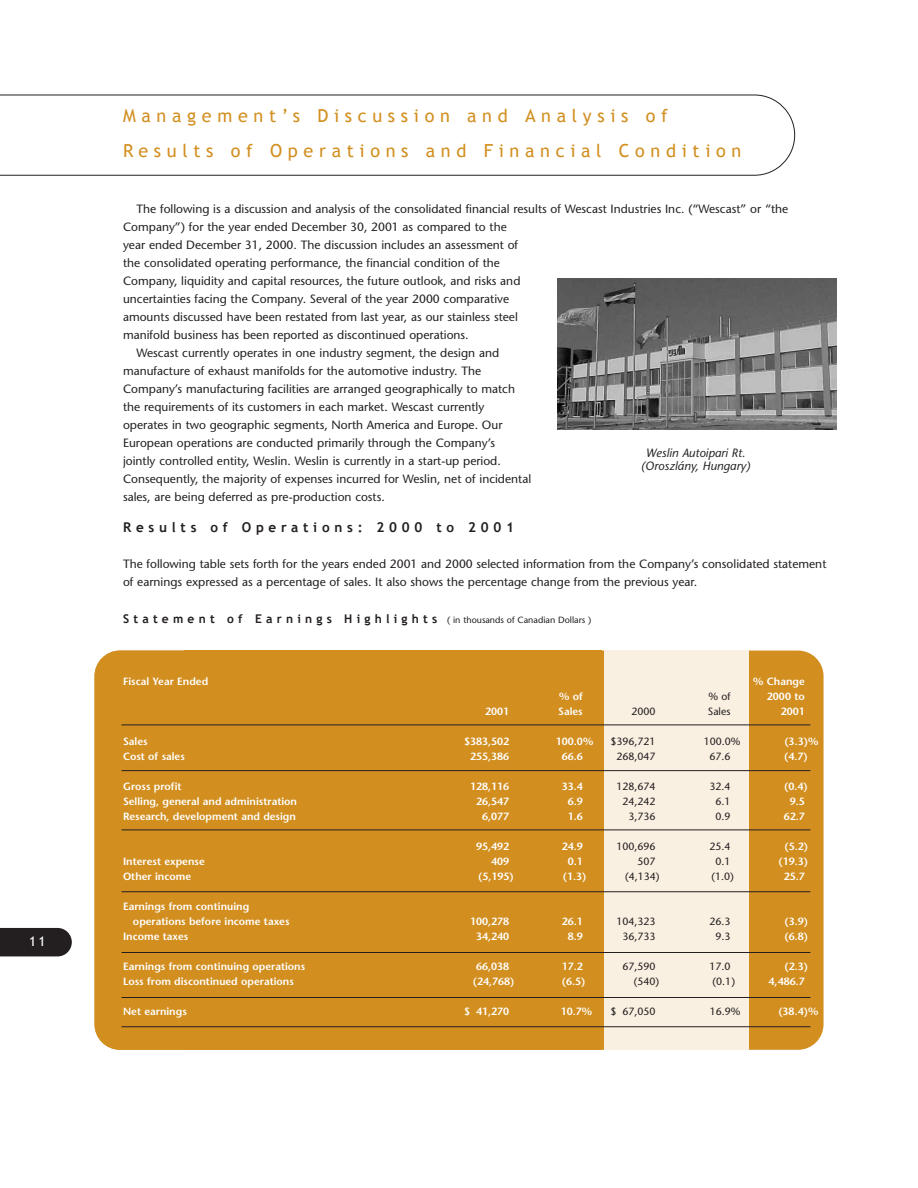
<style>
.page{position:relative;width:918px;height:1188px;background:#fff}
.page>*{position:absolute;margin:0;border:0;box-sizing:border-box;transform-origin:0 0}
.t1{font:18px/34.5px "Trebuchet MS";letter-spacing:.315em;color:#d28f20}
.t2{font:700 13.5px "Trebuchet MS";letter-spacing:.35em;color:#231f20}
.t3{font:13.5px "Trebuchet MS";color:#fff}
.t4{font:12px/18px "Stone Sans";color:#231f20}
.t5{font:italic 12px/13.5px "Stone Sans";color:#231f20;text-align:center}
.t6{font:600 10.5px/15px "Stone Sans";color:#fff}
.t7{font:10.5px "Stone Sans";color:#231f20}
.t8{font:9px "Stone Sans";color:#231f20}
.s1{font-family:"Trebuchet MS";font-weight:700;font-size:12px}
</style>
<div class="page">
<svg style="left:0;top:95px;width:795px;height:81px"></svg>
<div style="left:95px;top:651px;width:729px;height:399px;background:#d28f20;border-radius:25px"></div>
<div style="left:604px;top:651px;width:145px;height:399px;background:#faf0e2"></div>
<hr style="left:122px;top:725px;width:688px;height:1px;background:#231f20">
<hr style="left:122px;top:770px;width:688px;height:1px;background:#231f20">
<hr style="left:122px;top:830px;width:688px;height:1px;background:#231f20">
<hr style="left:122px;top:891px;width:688px;height:1px;background:#231f20">
<hr style="left:122px;top:997px;width:688px;height:1px;background:#231f20">
<hr style="left:122px;top:952px;width:688px;height:1px;background:#231f20">
<hr style="left:122px;top:1026px;width:688px;height:1px;background:#231f20">
<div style="left:0;top:928px;width:72px;height:28px;background:#231f20"></div>
<img style="left:558px;top:279px;width:279px;height:150px">
<p class="t3" style="left:29px;top:933px;width:18px">11</p>
<h1 class="t1" style="left:123px;top:99px;width:620px">Management’s Discussion and Analysis of<br>Results of Operations and Financial Condition</h1>
<p class="t4" style="left:137px;top:199px;width:653px">The following is a discussion and analysis of the consolidated financial results of Wescast Industries Inc. (“Wescast” or “the</p>
<p class="t4" style="left:123px;top:217px;width:385px">Company”) for the year ended December 30, 2001 as compared to the</p>
<p class="t4" style="left:123px;top:235px;width:397px">year ended December 31, 2000. The discussion includes an assessment of</p>
<p class="t4" style="left:123px;top:253px;width:378px">the consolidated operating performance, the financial condition of the</p>
<p class="t4" style="left:123px;top:271px;width:399px">Company, liquidity and capital resources, the future outlook, and risks and</p>
<p class="t4" style="left:123px;top:289px;width:388px">uncertainties facing the Company. Several of the year 2000 comparative</p>
<p class="t4" style="left:123px;top:307px;width:396px">amounts discussed have been restated from last year, as our stainless steel</p>
<p class="t4" style="left:123px;top:325px;width:347px">manifold business has been reported as discontinued operations.</p>
<p class="t4" style="left:137px;top:343px;width:364px">Wescast currently operates in one industry segment, the design and</p>
<p class="t4" style="left:123px;top:361px;width:360px">manufacture of exhaust manifolds for the automotive industry. The</p>
<p class="t4" style="left:123px;top:379px;width:394px">Company’s manufacturing facilities are arranged geographically to match</p>
<p class="t4" style="left:123px;top:397px;width:363px">the requirements of its customers in each market. Wescast currently</p>
<p class="t4" style="left:123px;top:415px;width:381px">operates in two geographic segments, North America and Europe. Our</p>
<p class="t4" style="left:123px;top:433px;width:374px">European operations are conducted primarily through the Company’s</p>
<p class="t4" style="left:123px;top:451px;width:379px">jointly controlled entity, Weslin. Weslin is currently in a start-up period.</p>
<p class="t4" style="left:123px;top:469px;width:410px">Consequently, the majority of expenses incurred for Weslin, net of incidental</p>
<p class="t4" style="left:123px;top:487px;width:263px">sales, are being deferred as pre-production costs.</p>
<p class="t2" style="left:123px;top:518px;width:393px">Results of Operations: 2000 to 2001</p>
<p class="t4" style="left:123px;top:554px;width:705px">The following table sets forth for the years ended 2001 and 2000 selected information from the Company’s consolidated statement of earnings expressed as a percentage of sales. It also shows the percentage change from the previous year.</p>
<p class="t5" style="left:641px;top:446px;width:111px">Weslin Autoipari Rt. (Oroszlány, Hungary)</p>
<p class="t8" style="left:123px;top:614px;width:470px"><span class="s1">Statement of Earnings Highlights</span> (inthousandsofCanadianDollars)</p>
<p class="t6" style="left:123px;top:674px;width:87px">Fiscal Year Ended</p>
<p class="t6" style="left:753px;top:674px;width:53px">% Change</p>
<p class="t6" style="left:559px;top:689px;width:25px">% of</p>
<p class="t7" style="left:708px;top:690px;width:24px">% of</p>
<p class="t6" style="left:767px;top:689px;width:39px">2000 to</p>
<p class="t6" style="left:485px;top:704px;width:26px">2001</p>
<p class="t6" style="left:558px;top:704px;width:26px">Sales</p>
<p class="t7" style="left:631px;top:705px;width:26px">2000</p>
<p class="t7" style="left:708px;top:705px;width:24px">Sales</p>
<p class="t6" style="left:781px;top:704px;width:26px">2001</p>
<p class="t6" style="left:123px;top:734px;width:26px">Sales</p>
<p class="t6" style="left:464px;top:734px;width:47px">$383,502</p>
<p class="t6" style="left:556px;top:734px;width:39px">100.0%</p>
<p class="t7" style="left:610px;top:735px;width:47px">$396,721</p>
<p class="t7" style="left:704px;top:735px;width:38px">100.0%</p>
<p class="t6" style="left:784px;top:734px;width:35px">(3.3)%</p>
<p class="t6" style="left:123px;top:749px;width:63px">Cost of sales</p>
<p class="t6" style="left:470px;top:749px;width:41px">255,386</p>
<p class="t6" style="left:562px;top:749px;width:23px">66.6</p>
<p class="t7" style="left:616px;top:750px;width:41px">268,047</p>
<p class="t7" style="left:709px;top:750px;width:23px">67.6</p>
<p class="t6" style="left:784px;top:749px;width:25px">(4.7)</p>
<p class="t6" style="left:123px;top:779px;width:60px">Gross profit</p>
<p class="t6" style="left:470px;top:779px;width:41px">128,116</p>
<p class="t6" style="left:562px;top:779px;width:23px">33.4</p>
<p class="t7" style="left:616px;top:780px;width:41px">128,674</p>
<p class="t7" style="left:709px;top:780px;width:23px">32.4</p>
<p class="t6" style="left:784px;top:779px;width:25px">(0.4)</p>
<p class="t6" style="left:123px;top:794px;width:176px">Selling, general and administration</p>
<p class="t6" style="left:476px;top:794px;width:35px">26,547</p>
<p class="t6" style="left:568px;top:794px;width:17px">6.9</p>
<p class="t7" style="left:622px;top:795px;width:35px">24,242</p>
<p class="t7" style="left:715px;top:795px;width:17px">6.1</p>
<p class="t6" style="left:790px;top:794px;width:17px">9.5</p>
<p class="t6" style="left:123px;top:809px;width:174px">Research, development and design</p>
<p class="t6" style="left:482px;top:809px;width:29px">6,077</p>
<p class="t6" style="left:568px;top:809px;width:17px">1.6</p>
<p class="t7" style="left:628px;top:810px;width:29px">3,736</p>
<p class="t7" style="left:715px;top:810px;width:17px">0.9</p>
<p class="t6" style="left:784px;top:809px;width:23px">62.7</p>
<p class="t6" style="left:476px;top:839px;width:35px">95,492</p>
<p class="t6" style="left:562px;top:839px;width:23px">24.9</p>
<p class="t7" style="left:616px;top:840px;width:41px">100,696</p>
<p class="t7" style="left:709px;top:840px;width:23px">25.4</p>
<p class="t6" style="left:785px;top:839px;width:25px">(5.2)</p>
<p class="t6" style="left:123px;top:854px;width:83px">Interest expense</p>
<p class="t6" style="left:491px;top:854px;width:20px">409</p>
<p class="t6" style="left:568px;top:854px;width:17px">0.1</p>
<p class="t7" style="left:637px;top:855px;width:20px">507</p>
<p class="t7" style="left:715px;top:855px;width:17px">0.1</p>
<p class="t6" style="left:779px;top:854px;width:31px">(19.3)</p>
<p class="t6" style="left:123px;top:869px;width:70px">Other income</p>
<p class="t6" style="left:478px;top:869px;width:37px">(5,195)</p>
<p class="t6" style="left:563px;top:869px;width:25px">(1.3)</p>
<p class="t7" style="left:625px;top:870px;width:36px">(4,134)</p>
<p class="t7" style="left:711px;top:870px;width:24px">(1.0)</p>
<p class="t6" style="left:784px;top:869px;width:23px">25.7</p>
<p class="t6" style="left:133px;top:899px;width:158px;text-indent:-10px">Earnings from continuing operations before income taxes</p>
<p class="t6" style="left:470px;top:914px;width:41px">100,278</p>
<p class="t6" style="left:562px;top:914px;width:23px">26.1</p>
<p class="t7" style="left:616px;top:915px;width:41px">104,323</p>
<p class="t7" style="left:709px;top:915px;width:23px">26.3</p>
<p class="t6" style="left:785px;top:914px;width:25px">(3.9)</p>
<p class="t6" style="left:123px;top:929px;width:67px">Income taxes</p>
<p class="t6" style="left:476px;top:929px;width:35px">34,240</p>
<p class="t6" style="left:568px;top:929px;width:17px">8.9</p>
<p class="t7" style="left:622px;top:930px;width:35px">36,733</p>
<p class="t7" style="left:715px;top:930px;width:17px">9.3</p>
<p class="t6" style="left:785px;top:929px;width:25px">(6.8)</p>
<p class="t6" style="left:123px;top:959px;width:184px">Earnings from continuing operations</p>
<p class="t6" style="left:476px;top:959px;width:35px">66,038</p>
<p class="t6" style="left:562px;top:959px;width:23px">17.2</p>
<p class="t7" style="left:622px;top:960px;width:35px">67,590</p>
<p class="t7" style="left:709px;top:960px;width:23px">17.0</p>
<p class="t6" style="left:785px;top:959px;width:25px">(2.3)</p>
<p class="t6" style="left:123px;top:974px;width:172px">Loss from discontinued operations</p>
<p class="t6" style="left:473px;top:974px;width:43px">(24,768)</p>
<p class="t6" style="left:562px;top:974px;width:25px">(6.5)</p>
<p class="t7" style="left:634px;top:975px;width:27px">(540)</p>
<p class="t7" style="left:713px;top:975px;width:24px">(0.1)</p>
<p class="t6" style="left:769px;top:974px;width:38px">4,486.7</p>
<p class="t6" style="left:123px;top:1004px;width:65px">Net earnings</p>
<p class="t6" style="left:464px;top:1004px;width:47px">$ 41,270</p>
<p class="t6" style="left:561px;top:1004px;width:33px">10.7%</p>
<p class="t7" style="left:610px;top:1005px;width:47px">$ 67,050</p>
<p class="t7" style="left:710px;top:1005px;width:32px">16.9%</p>
<p class="t6" style="left:778px;top:1004px;width:41px">(38.4)%</p>
</div>
